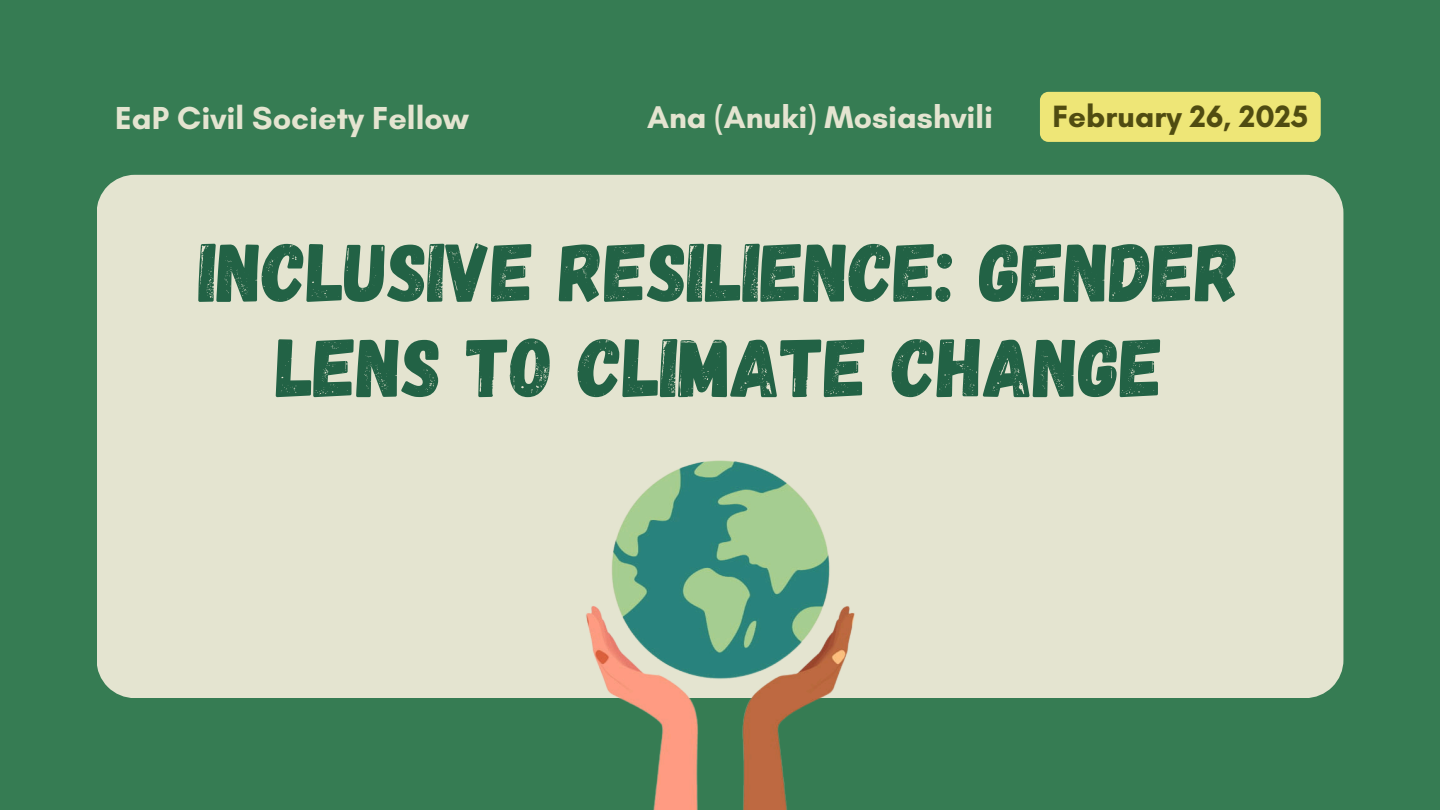
<style>
.page{position:relative;width:1440px;height:810px;background:#367c53}
.page>*{position:absolute;margin:0;border:0;box-sizing:border-box;transform-origin:0 0}
.t1{font:83px/95.2px "Gagalin";color:#226245;text-align:center}
.t2{font:700 32.4px "Glacial Indifference";color:#e4e4d0}
.t3{font:700 32px "Glacial Indifference";color:#e4e4d0}
.t4{font:700 31.4px "Glacial Indifference";color:#504c11}
</style>
<div class="page">
<div style="left:97px;top:175px;width:1246px;height:523px;background:#e4e4d0"></div>
<img style="left:468px;top:436px;width:503px;height:374px">
<div style="left:1040px;top:92px;width:281px;height:50px;background:#eee677;border-radius:9px"></div>
<p class="t2" style="left:115px;top:98px;width:355px">EaP Civil Society Fellow</p>
<h1 class="t3" style="left:647px;top:98px;width:348px">Ana (Anuki) Mosiashvili</h1>
<p class="t4" style="left:1053px;top:98px;width:257px">February 26, 2025</p>
<p class="t1" style="left:199px;top:221px;width:1043px">INCLUSIVE RESILIENCE: GENDER<br>LENS TO CLIMATE CHANGE</p>
</div>
